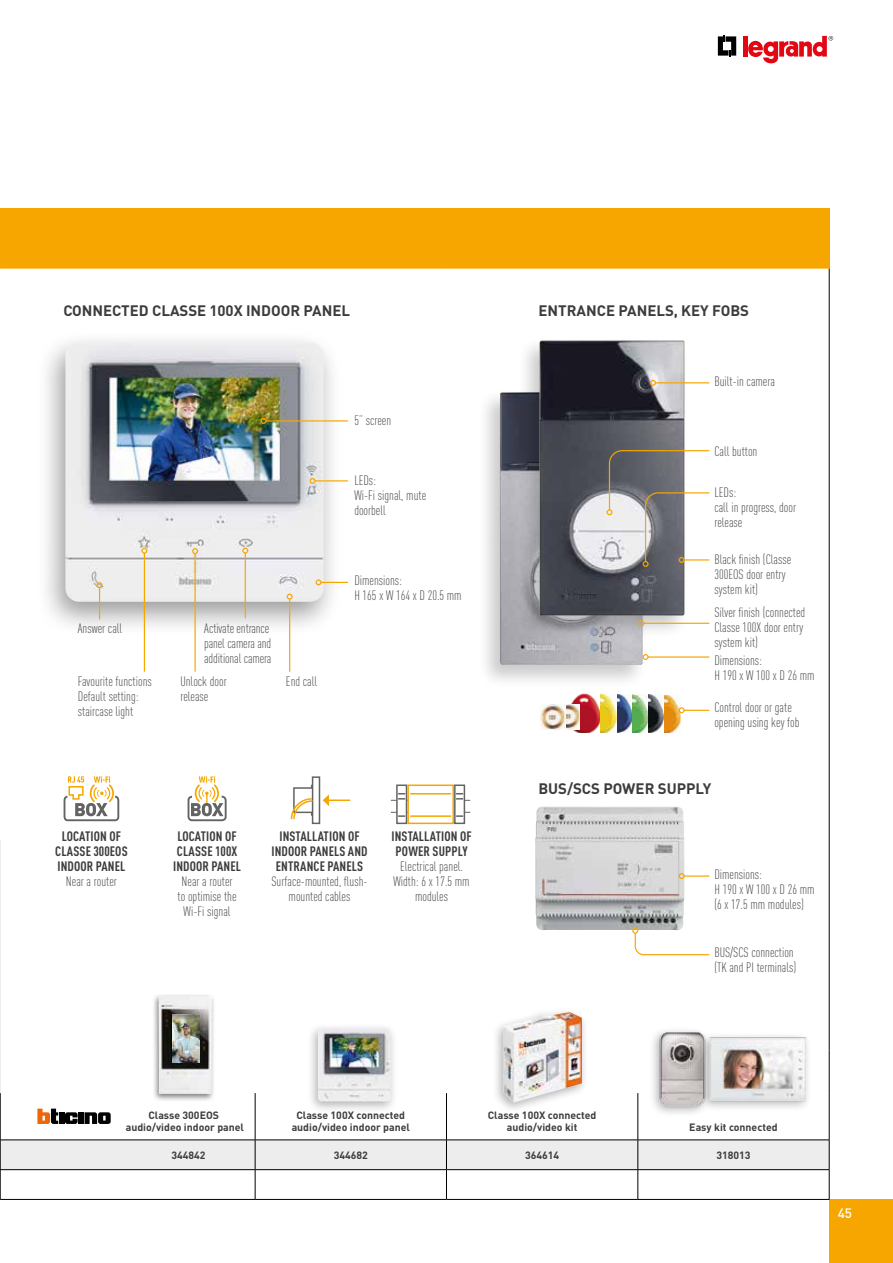
<style>
.page{position:relative;width:893px;height:1263px;background:#fff}
.page>*{position:absolute;margin:0;border:0;box-sizing:border-box;transform-origin:0 0}
.t1{font:700 15px "DIN Pro";color:#3c3c3b}
.t2{font:300 condensed 13.5px/15px "DIN Pro";color:#3c3c3b}
.t3{font:700 condensed 13.5px/15px "DIN Pro";letter-spacing:.01em;color:#3c3c3b;text-align:center}
.t4{font:500 13.5px "DIN Pro";color:#fff}
.t5{font:700 10.5px/12.6px "DIN Pro";color:#3c3c3b;text-align:center}
</style>
<div class="page">
<div style="left:829px;top:1199px;width:64px;height:64px;background:#f7a600"></div>
<svg style="left:718px;top:35px;width:18px;height:22px"></svg>
<hr style="left:743px;top:36px;width:4px;height:21px;background:#e30613">
<svg style="left:748px;top:36px;width:85px;height:28px"></svg>
<hr style="left:0;top:840px;width:1px;height:360px;background:#ededed">
<div style="left:0;top:209px;width:829px;height:59px;background:#f7a600"></div>
<hr style="left:829px;top:209px;width:1px;height:59px;background:#f7a600">
<hr style="left:829px;top:268px;width:1px;height:782px;background:#000">
<hr style="left:0;top:208px;width:255px;height:1px;background:#f7a600">
<hr style="left:255px;top:208px;width:191px;height:1px;background:#f7a600">
<hr style="left:446px;top:208px;width:192px;height:1px;background:#f7a600">
<hr style="left:638px;top:208px;width:191px;height:1px;background:#f7a600">
<hr style="left:0;top:268px;width:255px;height:1px;background:#f7a600">
<hr style="left:255px;top:268px;width:191px;height:1px;background:#f7a600">
<hr style="left:446px;top:268px;width:192px;height:1px;background:#f7a600">
<hr style="left:638px;top:268px;width:191px;height:1px;background:#f7a600">
<hr style="left:829px;top:1050px;width:1px;height:43px;background:#000">
<hr style="left:0;top:1093px;width:1px;height:47px;background:#000">
<hr style="left:255px;top:1093px;width:1px;height:47px;background:#000">
<hr style="left:446px;top:1093px;width:1px;height:47px;background:#000">
<hr style="left:638px;top:1093px;width:1px;height:47px;background:#000">
<hr style="left:829px;top:1093px;width:1px;height:47px;background:#000">
<hr style="left:0;top:1139px;width:255px;height:1px;background:#000">
<hr style="left:255px;top:1139px;width:191px;height:1px;background:#000">
<hr style="left:446px;top:1139px;width:192px;height:1px;background:#000">
<hr style="left:638px;top:1139px;width:191px;height:1px;background:#000">
<svg style="left:0;top:1140px;width:830px;height:60px"></svg>
<hr style="left:0;top:1199px;width:255px;height:1px;background:#000">
<hr style="left:255px;top:1199px;width:191px;height:1px;background:#000">
<hr style="left:446px;top:1199px;width:192px;height:1px;background:#000">
<hr style="left:638px;top:1199px;width:191px;height:1px;background:#000">
<svg style="left:65px;top:1112px;width:13px;height:12px"></svg>
<div style="left:79px;top:1112px;width:5px;height:12px;background:#000"></div>
<div style="left:59px;top:1112px;width:5px;height:12px;background:#000"></div>
<svg style="left:37px;top:1108px;width:21px;height:16px"></svg>
<svg style="left:85px;top:1112px;width:26px;height:12px"></svg>
<div style="left:477px;top:388px;width:171px;height:301px;background:#000;opacity:.21"></div>
<img style="left:500px;top:392px;width:143px;height:273px">
<div style="left:517px;top:336px;width:173px;height:303px;background:#000;opacity:.21"></div>
<img style="left:539px;top:340px;width:145px;height:275px">
<div style="left:37px;top:330px;width:305px;height:307px;background:#000;opacity:.4"></div>
<img style="left:65px;top:342px;width:259px;height:260px">
<img style="left:535px;top:806px;width:149px;height:124px">
<img style="left:663px;top:695px;width:17px;height:38px">
<img style="left:568px;top:694px;width:95px;height:39px">
<img style="left:584px;top:694px;width:63px;height:39px">
<img style="left:565px;top:704px;width:15px;height:25px">
<img style="left:540px;top:704px;width:25px;height:26px">
<hr style="left:99px;top:588px;width:1px;height:31px;background:#f7a600">
<svg style="left:97px;top:582px;width:6px;height:6px"></svg>
<hr style="left:194px;top:553px;width:2px;height:119px;background:#f7a600">
<svg style="left:192px;top:548px;width:6px;height:6px"></svg>
<div style="left:492px;top:1007px;width:96px;height:107px;background:#000;opacity:.3"></div>
<img style="left:503px;top:1012px;width:79px;height:90px">
<div style="left:306px;top:1022px;width:91px;height:92px;background:#000;opacity:.3"></div>
<img style="left:318px;top:1028px;width:4px;height:71px">
<hr style="left:144px;top:553px;width:1px;height:119px;background:#f7a600">
<svg style="left:141px;top:548px;width:6px;height:6px"></svg>
<hr style="left:245px;top:553px;width:1px;height:65px;background:#f7a600">
<svg style="left:242px;top:548px;width:6px;height:6px"></svg>
<hr style="left:266px;top:420px;width:82px;height:1px;background:#f7a600">
<svg style="left:261px;top:418px;width:6px;height:6px"></svg>
<svg style="left:316px;top:579px;width:32px;height:6px"></svg>
<hr style="left:315px;top:480px;width:33px;height:1px;background:#f7a600">
<svg style="left:310px;top:478px;width:6px;height:6px"></svg>
<hr style="left:289px;top:599px;width:1px;height:73px;background:#f7a600">
<svg style="left:287px;top:594px;width:6px;height:6px"></svg>
<hr style="left:655px;top:382px;width:54px;height:1px;background:#f7a600">
<svg style="left:650px;top:380px;width:6px;height:6px"></svg>
<svg style="left:606px;top:449px;width:104px;height:118px"></svg>
<hr style="left:391px;top:800px;width:79px;height:1px;background:#646363">
<hr style="left:391px;top:812px;width:79px;height:1px;background:#646363">
<div style="left:396px;top:784px;width:11px;height:40px;background:#fff;border:2px solid #646363"></div>
<div style="left:454px;top:784px;width:11px;height:40px;background:#fff;border:2px solid #646363"></div>
<svg style="left:398px;top:815px;width:7px;height:2px"></svg>
<svg style="left:456px;top:815px;width:7px;height:2px"></svg>
<svg style="left:398px;top:793px;width:7px;height:6px"></svg>
<svg style="left:456px;top:793px;width:7px;height:6px"></svg>
<div style="left:407px;top:784px;width:47px;height:40px;background:#fff;border:2px solid #f7a600"></div>
<hr style="left:410px;top:793px;width:41px;height:1px;background:#f7a600">
<hr style="left:410px;top:815px;width:41px;height:2px;background:#f7a600">
<div style="left:188px;top:796px;width:39px;height:25px;border:2px solid #646363;border-radius:4px"></div>
<svg style="left:191px;top:776px;width:32px;height:40px"></svg>
<hr style="left:328px;top:799px;width:22px;height:2px;background:#f7a600">
<svg style="left:323px;top:794px;width:6px;height:12px"></svg>
<div style="left:312px;top:776px;width:8px;height:48px;border:2px solid #646363"></div>
<svg style="left:290px;top:783px;width:24px;height:38px"></svg>
<hr style="left:684px;top:875px;width:25px;height:2px;background:#f7a600">
<svg style="left:679px;top:873px;width:6px;height:6px"></svg>
<svg style="left:679px;top:707px;width:30px;height:6px"></svg>
<hr style="left:644px;top:623px;width:65px;height:1px;background:#f7a600">
<svg style="left:638px;top:620px;width:6px;height:6px"></svg>
<hr style="left:648px;top:656px;width:61px;height:2px;background:#f7a600">
<svg style="left:643px;top:654px;width:6px;height:6px"></svg>
<svg style="left:632px;top:928px;width:78px;height:28px"></svg>
<div style="left:151px;top:993px;width:65px;height:109px;background:#000;opacity:.5"></div>
<img style="left:159px;top:996px;width:53px;height:98px">
<img style="left:172px;top:1014px;width:27px;height:48px">
<svg style="left:63px;top:776px;width:57px;height:46px"></svg>
<img style="left:653px;top:1030px;width:155px;height:84px">
<p class="t1" style="left:63px;top:300px;width:288px">CONNECTED CLASSE 100X INDOOR PANEL</p>
<p class="t1" style="left:538px;top:300px;width:212px">ENTRANCE PANELS, KEY FOBS</p>
<p class="t2" style="left:78px;top:620px;width:46px">Answer call</p>
<p class="t2" style="left:78px;top:673px;width:75px">Favourite functions<br>Default setting: staircase light</p>
<p class="t2" style="left:204px;top:620px;width:69px">Activate entrance panel camera and additional camera</p>
<p class="t2" style="left:180px;top:673px;width:48px">Unlock door release</p>
<p class="t2" style="left:286px;top:673px;width:33px">End call</p>
<p class="t2" style="left:354px;top:413px;width:38px">5” screen</p>
<p class="t2" style="left:354px;top:473px;width:73px">LEDs:<br>Wi‑Fi signal, mute doorbell</p>
<p class="t2" style="left:354px;top:573px;width:109px">Dimensions:<br>H 165 x W 164 x D 20.5 mm</p>
<p class="t3" style="left:55px;top:828px;width:74px">LOCATION OF<br>CLASSE 300EOS<br>INDOOR PANEL</p>
<p class="t2" style="left:66px;top:873px;width:52px">Near a router</p>
<p class="t3" style="left:173px;top:828px;width:69px">LOCATION OF<br>CLASSE 100X<br>INDOOR PANEL</p>
<p class="t2" style="left:178px;top:873px;width:60px;text-align:center">Near a router to optimise the<br>Wi‑Fi signal</p>
<p class="t3" style="left:271px;top:828px;width:98px">INSTALLATION OF<br>INDOOR PANELS AND<br>ENTRANCE PANELS</p>
<p class="t2" style="left:271px;top:873px;width:98px;text-align:center">Surface-mounted, flush&shy;mounted cables</p>
<p class="t3" style="left:391px;top:828px;width:82px;text-align:left">INSTALLATION OF<br>POWER SUPPLY</p>
<p class="t2" style="left:393px;top:858px;width:78px;text-align:center">Electrical panel.<br>Width: 6 x 17.5 mm modules</p>
<p class="t2" style="left:714px;top:374px;width:62px">Built-in camera</p>
<p class="t2" style="left:714px;top:444px;width:45px">Call button</p>
<p class="t2" style="left:714px;top:485px;width:83px">LEDs:<br>call in progress, door release</p>
<p class="t2" style="left:714px;top:552px;width:78px">Black finish (Classe<br>300EOS door entry system kit)</p>
<p class="t2" style="left:714px;top:605px;width:92px">Silver finish (connected<br>Classe 100X door entry system kit)</p>
<p class="t2" style="left:714px;top:653px;width:102px">Dimensions:<br>H 190 x W 100 x D 26 mm</p>
<p class="t2" style="left:714px;top:700px;width:87px">Control door or gate opening using key fob</p>
<p class="t1" style="left:538px;top:778px;width:175px">BUS/SCS POWER SUPPLY</p>
<p class="t2" style="left:714px;top:867px;width:102px">Dimensions:<br>H 190 x W 100 x D 26 mm (6 x 17.5 mm modules)</p>
<p class="t2" style="left:714px;top:945px;width:83px">BUS/SCS connection (TK and PI terminals)</p>
<p class="t5" style="left:126px;top:1108px;width:120px">Classe 300EOS audio/video indoor panel</p>
<p class="t5" style="left:292px;top:1108px;width:120px">Classe 100X connected audio/video indoor panel</p>
<p class="t5" style="left:488px;top:1108px;width:110px">Classe 100X connected audio/video kit</p>
<p class="t5" style="left:689px;top:1121px;width:90px">Easy kit connected</p>
<p class="t5" style="left:171px;top:1148px;width:36px">344842</p>
<p class="t5" style="left:334px;top:1148px;width:36px">344682</p>
<p class="t5" style="left:525px;top:1148px;width:36px">364614</p>
<p class="t5" style="left:716px;top:1148px;width:36px">318013</p>
<p class="t4" style="left:838px;top:1204px;width:16px">45</p>
</div>
